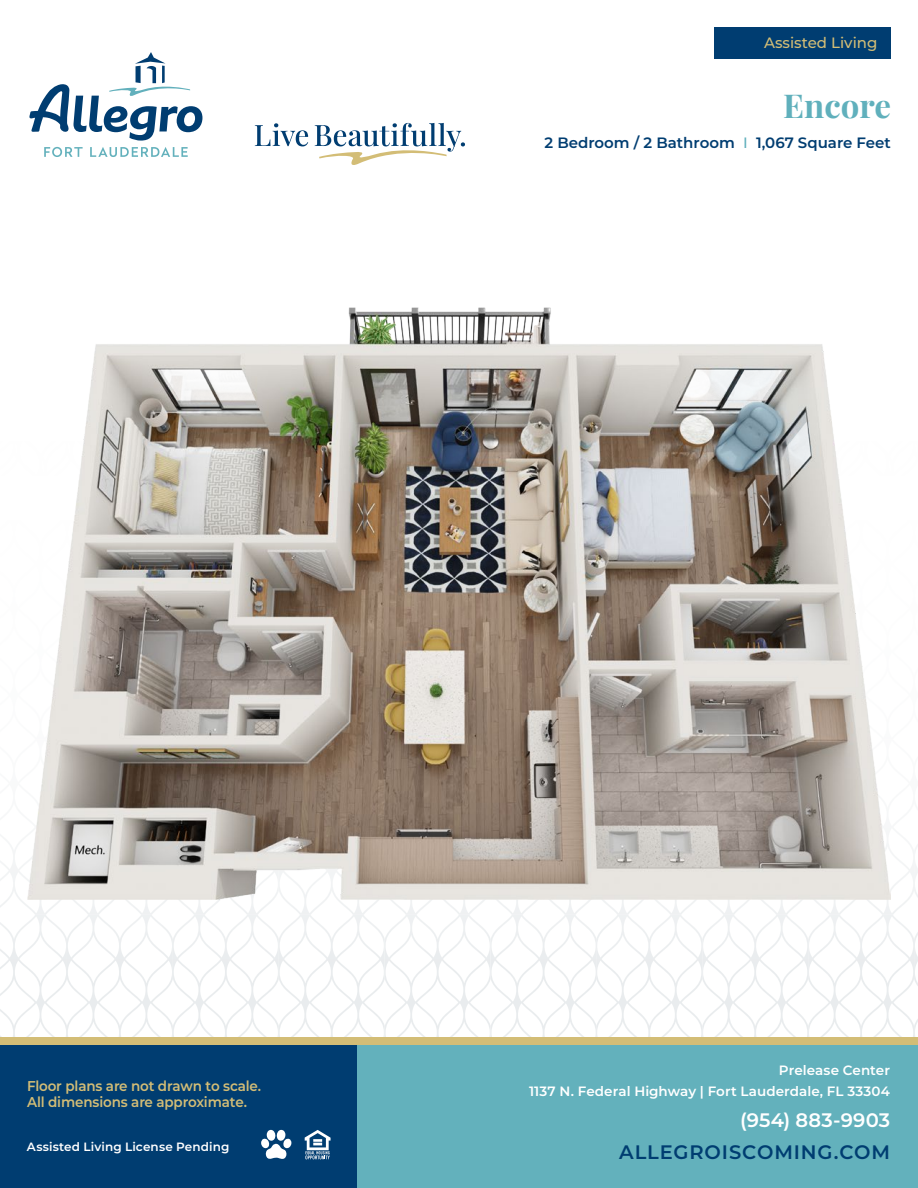
<style>
.page{position:relative;width:918px;height:1188px;background:#fff}
.page>*{position:absolute;margin:0;border:0;box-sizing:border-box;transform-origin:0 0}
.t1{font:700 33px "Playfair Display";color:#60b0bc}
.t2{font:600 19.5px "Montserrat";letter-spacing:.04em;color:#003d71}
.t3{font:600 19.5px "Montserrat";color:#fff}
.t4{font:600 15px "Montserrat";color:#003d71}
.t5{font:500 15px "Montserrat";color:#d4be76}
.t6{font:600 14.25px/16.2px "Montserrat";letter-spacing:-.01em;color:#d3bd76;scale:.95 1}
.t7{font:600 13.5px/21px "Montserrat";letter-spacing:.005em;color:#fff;text-align:right}
.t8{font:600 12px "Montserrat";letter-spacing:.01em;color:#fff}
.s1{font-weight:500;color:#60b0bc}
</style>
<div class="page">
<svg style="left:0;top:843px;width:918px;height:194px"></svg>
<svg style="left:29px;top:52px;width:173px;height:89px"></svg>
<svg style="left:44px;top:147px;width:39px;height:10px"></svg>
<svg style="left:90px;top:147px;width:98px;height:10px"></svg>
<div style="left:302px;top:1041px;width:616px;height:147px;background:#63b1bc"></div>
<div style="left:0;top:1041px;width:357px;height:147px;background:#003d71"></div>
<svg style="left:305px;top:1130px;width:26px;height:29px"></svg>
<svg style="left:261px;top:1130px;width:30px;height:29px"></svg>
<svg style="left:255px;top:123px;width:53px;height:23px"></svg>
<svg style="left:315px;top:123px;width:150px;height:42px"></svg>
<div style="left:0;top:1037px;width:918px;height:8px;background:#d3bd76"></div>
<img style="left:27px;top:308px;width:864px;height:592px">
<div style="left:714px;top:27px;width:177px;height:32px;background:#003d71"></div>
<p class="t5" style="left:764px;top:32px;width:115px">Assisted Living</p>
<p class="t1" style="left:783px;top:79px;width:109px">Encore</p>
<p class="t4" style="left:545px;top:132px;width:348px">2 Bedroom / 2 Bathroom <span class="s1">I</span> 1,067 Square Feet</p>
<p class="t6" style="left:27px;top:1077px;width:248px">Floor plans are not drawn to scale.<br>All dimensions are approximate.</p>
<p class="t8" style="left:27px;top:1139px;width:204px">Assisted Living License Pending</p>
<p class="t7" style="left:529px;top:1059px;width:362px">Prelease Center<br>1137 N. Federal Highway | Fort Lauderdale, FL 33304</p>
<h2 class="t3" style="left:740px;top:1106px;width:151px">(954) 883-9903</h2>
<h2 class="t2" style="left:619px;top:1139px;width:272px">ALLEGROISCOMING.COM</h2>
</div>
